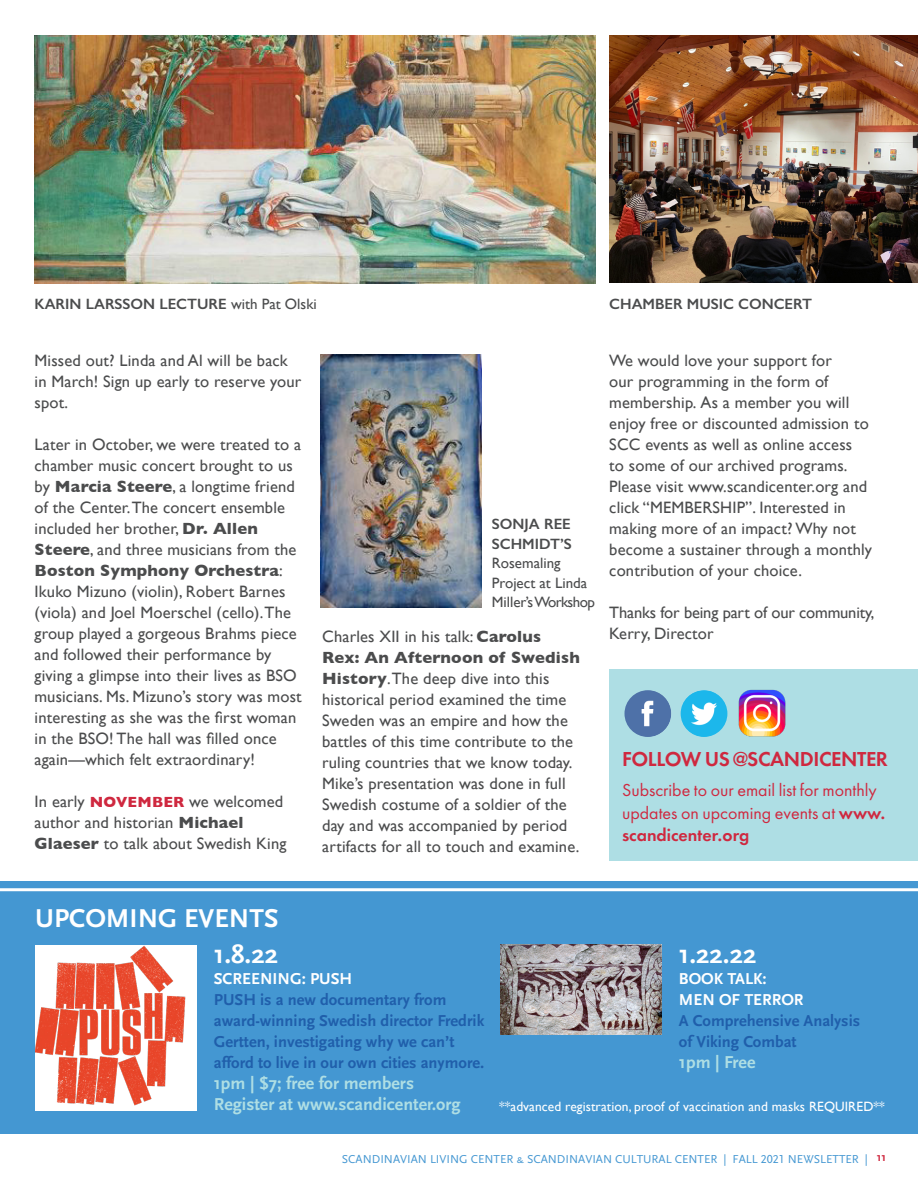
<style>
.page{position:relative;width:918px;height:1188px;background:#fff}
.page>*{position:absolute;margin:0;border:0;box-sizing:border-box;transform-origin:0 0}
.t1{font:700 27px "Scala Sans";color:#fff}
.t2{font:21px "Futura Dem Bld";letter-spacing:-.02em;color:#cf283f}
.t3{font:18px/22.5px "Futura";color:#cf283f}
.t4{font:700 18px "Scala Sans";color:#aedee4}
.t5{font:16.5px/21px "Gill Sans";letter-spacing:.01em;color:#4b4c4d}
.t6{font:700 16.5px/21px "Scala Sans";color:#205fab}
.t7{font:700 16.5px/21px "Scala Sans";color:#fff}
.t8{font:16.5px "Gill Sans";letter-spacing:-.01em;color:#4b4c4d}
.t9{font:600 15px/19.5px "Gill Sans";color:#4b4c4d;text-align:justify}
.t10{font:15px/19.5px "Gill Sans";color:#4b4c4d}
.t11{font:13.5px "Gill Sans";letter-spacing:.005em;color:#fff}
.t12{font:12px "Scala Sans Caps";color:#4497d2}
.s1{font-weight:400}
.s2{font-weight:700}
.s3{font-weight:700;font-size:15px;color:#cf283f}
.s4{font-family:"Futura Dem Bld"}
.s5{font-family:"Scala Sans";font-weight:700;color:#cf283f}
</style>
<div class="page">
<div style="left:609px;top:669px;width:309px;height:192px;background:#aedee4"></div>
<img style="left:625px;top:690px;width:46px;height:47px;border-radius:23px">
<img style="left:681px;top:690px;width:46px;height:47px;border-radius:23px">
<img style="left:738px;top:689px;width:48px;height:48px">
<div style="left:0;top:881px;width:918px;height:253px;background:#4497d2"></div>
<img style="left:35px;top:945px;width:161px;height:165px">
<img style="left:500px;top:945px;width:161px;height:90px">
<hr style="left:0;top:888px;width:918px;height:3px;background:#fff">
<img style="left:609px;top:35px;width:309px;height:248px">
<img style="left:35px;top:35px;width:560px;height:249px">
<img style="left:321px;top:354px;width:160px;height:253px">
<p class="t9" style="left:35px;top:294px;width:284px">KARIN LARSSON LECTURE <span class="s1">with Pat Olski</span></p>
<p class="t9" style="left:609px;top:294px;width:204px">CHAMBER MUSIC CONCERT</p>
<p class="t5" style="left:35px;top:349px;width:268px">Missed out? Linda and Al will be back in March! Sign up early to reserve your spot.</p>
<p class="t5" style="left:35px;top:433px;width:269px">Later in October, we were treated to a chamber music concert brought to us by <span class="s2">Marcia Steere</span>, a longtime friend of the Center. The concert ensemble included her brother, <span class="s2">Dr. Allen Steere</span>, and three musicians from the <span class="s2">Boston Symphony Orchestra</span>:<br>Ikuko Mizuno (violin), Robert Barnes (viola) and Joel Moerschel (cello). The group played a gorgeous Brahms piece and followed their performance by giving a glimpse into their lives as BSO musicians. Ms. Mizuno’s story was most interesting as she was the first woman in the BSO! The hall was filled once again—which felt extraordinary!</p>
<p class="t5" style="left:35px;top:790px;width:253px">In early <span class="s3">NOVEMBER</span> we welcomed author and historian <span class="s2">Michael<br>Glaeser</span> to talk about Swedish King</p>
<p class="t9" style="left:492px;top:514px;width:81px">SONJA REE SCHMIDT’S <span class="s1">Rosemaling</span></p>
<p class="t10" style="left:492px;top:573px;width:105px">Project at Linda<br>Miller’s Workshop</p>
<p class="t5" style="left:322px;top:625px;width:259px">Charles XII in his talk: <span class="s2">Carolus Rex: An Afternoon of Swedish History</span>. The deep dive into this historical period examined the time Sweden was an empire and how the battles of this time contribute to the ruling countries that we know today.<br>Mike’s presentation was done in full Swedish costume of a soldier of the day and was accompanied by period artifacts for all to touch and examine.</p>
<p class="t5" style="left:609px;top:349px;width:264px">We would love your support for<br>our programming in the form of membership. As a member you will enjoy free or discounted admission to SCC events as well as online access<br>to some of our archived programs.<br>Please visit www.scandicenter.org and click “MEMBERSHIP”. Interested in making more of an impact? Why not become a sustainer through a monthly contribution of your choice.</p>
<p class="t8" style="left:609px;top:602px;width:267px">Thanks for being part of our community,</p>
<p class="t5" style="left:609px;top:622px;width:106px">Kerry, Director</p>
<p class="t2" style="left:622px;top:745px;width:267px">FOLLOW US @SCANDICENTER</p>
<p class="t3" style="left:622px;top:781px;width:265px">Subscribe to our email list for monthly updates on upcoming events at <span class="s4">www. scandicenter.org</span></p>
<p class="t1" style="left:35px;top:903px;width:245px">UPCOMING EVENTS</p>
<p class="t1" style="left:214px;top:940px;width:66px">1.8.22</p>
<p class="t7" style="left:214px;top:969px;width:140px">SCREENING: PUSH</p>
<p class="t6" style="left:214px;top:990px;width:272px">PUSH is a new documentary from award-winning Swedish director Fredrik Gertten, investigating why we can’t afford to live in our own cities anymore.</p>
<p class="t4" style="left:214px;top:1074px;width:202px">1pm | $7; free for members</p>
<p class="t4" style="left:214px;top:1095px;width:248px">Register at www.scandicenter.org</p>
<p class="t1" style="left:679px;top:940px;width:79px">1.22.22</p>
<p class="t7" style="left:679px;top:969px;width:126px">BOOK TALK:<br>MEN OF TERROR</p>
<p class="t6" style="left:679px;top:1011px;width:183px">A Comprehensive Analysis of Viking Combat</p>
<p class="t4" style="left:679px;top:1053px;width:78px">1pm | Free</p>
<p class="t11" style="left:499px;top:1098px;width:387px">**advanced registration, proof of vaccination and masks REQUIRED**</p>
<p class="t12" style="left:342px;top:1152px;width:546px">SCANDINAVIAN LIVING CENTER &amp; SCANDINAVIAN CULTURAL CENTER | FALL 2021 NEWSLETTER | <span class="s5">11</span></p>
</div>
